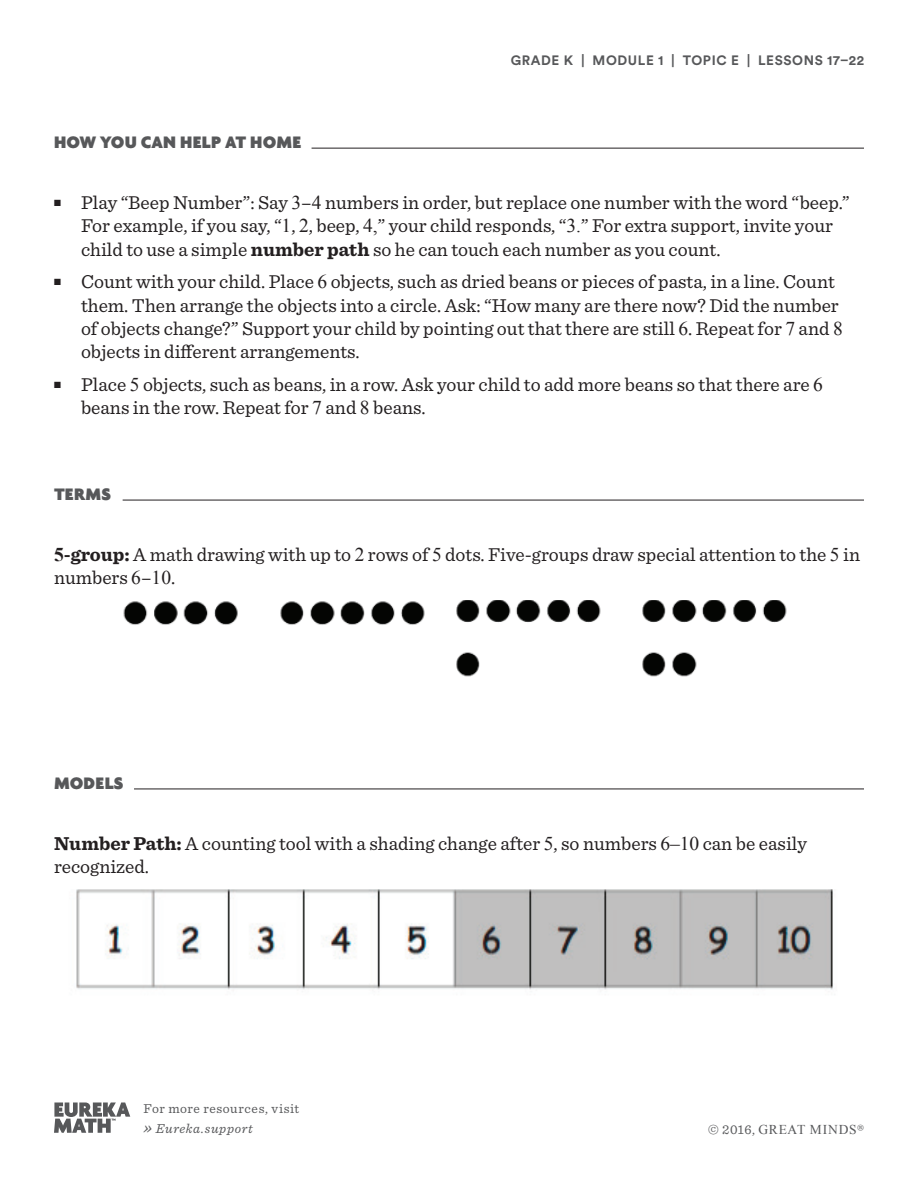
<style>
.page{position:relative;width:918px;height:1188px;background:#fff}
.page>*{position:absolute;margin:0;border:0;box-sizing:border-box;transform-origin:0 0}
.t1{font:19.5px/23.4px "Sentinel";color:#231f20}
.t2{font:900 18px "Agenda";letter-spacing:.01em;color:#57585a}
.t3{font:13.5px/19.5px "Sentinel";letter-spacing:.045em;color:#57585a}
.t4{font:700 13.5px "Circular Std";letter-spacing:.045em;color:#57585a}
.t5{font:13.5px "Times New Roman";letter-spacing:.055em;color:#57585a}
.s1{font-family:"Times New Roman"}
.s2{font-weight:700}
.s3{font-family:"Times New Roman";font-weight:700}
.s4{font-style:italic;font-size:18px}
.s5{font-style:italic}
.s6{font-family:"Sentinel"}
</style>
<div class="page">
<hr style="left:123px;top:500px;width:741px;height:1px;background:#231f20">
<hr style="left:134px;top:789px;width:730px;height:1px;background:#231f20">
<hr style="left:312px;top:148px;width:552px;height:1px;background:#231f20">
<img style="left:123px;top:600px;width:664px;height:77px">
<img style="left:76px;top:889px;width:757px;height:101px">
<svg style="left:54px;top:1103px;width:76px;height:30px"></svg>
<p class="t2" style="left:54px;top:131px;width:249px">HOW YOU CAN HELP AT HOME</p>
<p class="t4" style="left:511px;top:51px;width:355px">GRADE K | MODULE 1 | TOPIC E | LESSONS 17–22</p>
<p class="t1" style="left:81px;top:190px;width:770px;text-indent:-27px">■ Play “Beep Number”: Say <span class="s1">3</span>–<span class="s1">4</span> numbers in order, but replace one number with the word “beep.”<br>For example, if you say, “<span class="s1">1</span>, <span class="s1">2</span>, beep, <span class="s1">4,</span>” your child responds, “<span class="s1">3.</span>” For extra support, invite your child to use a simple <span class="s2">number path</span> so he can touch each number as you count.</p>
<p class="t1" style="left:81px;top:269px;width:763px;text-indent:-27px">■ Count with your child. Place <span class="s1">6</span> objects, such as dried beans or pieces of pasta, in a line. Count them. Then arrange the objects into a circle. Ask: “How many are there now? Did the number of objects change?” Support your child by pointing out that there are still <span class="s1">6</span>. Repeat for <span class="s1">7</span> and <span class="s1">8 </span>objects in different arrangements.</p>
<p class="t1" style="left:81px;top:371px;width:744px;text-indent:-27px">■ Place <span class="s1">5</span> objects, such as beans, in a row. Ask your child to add more beans so that there are <span class="s1">6 </span>beans in the row. Repeat for <span class="s1">7</span> and <span class="s1">8</span> beans.</p>
<p class="t2" style="left:54px;top:483px;width:59px">TERMS</p>
<p class="t1" style="left:54px;top:542px;width:808px"><span class="s3">5</span><span class="s2">-group:</span> A math drawing with up to <span class="s1">2</span> rows of <span class="s1">5</span> dots. Five-groups draw special attention to the <span class="s1">5</span> in numbers <span class="s1">6</span>–<span class="s1">10</span>.</p>
<p class="t2" style="left:54px;top:772px;width:71px">MODELS</p>
<p class="t1" style="left:54px;top:830px;width:754px"><span class="s2">Number Path:</span> A counting tool with a shading change after <span class="s1">5</span>, so numbers <span class="s1">6–10</span> can be easily recognized.</p>
<p class="t3" style="left:144px;top:1098px;width:157px">For more resources, visit <span class="s4">»</span> <span class="s5">Eureka.support</span></p>
<p class="t5" style="left:708px;top:1120px;width:157px"><span class="s6">© 2016,</span> GREAT MINDS<span class="s6">®</span></p>
</div>
